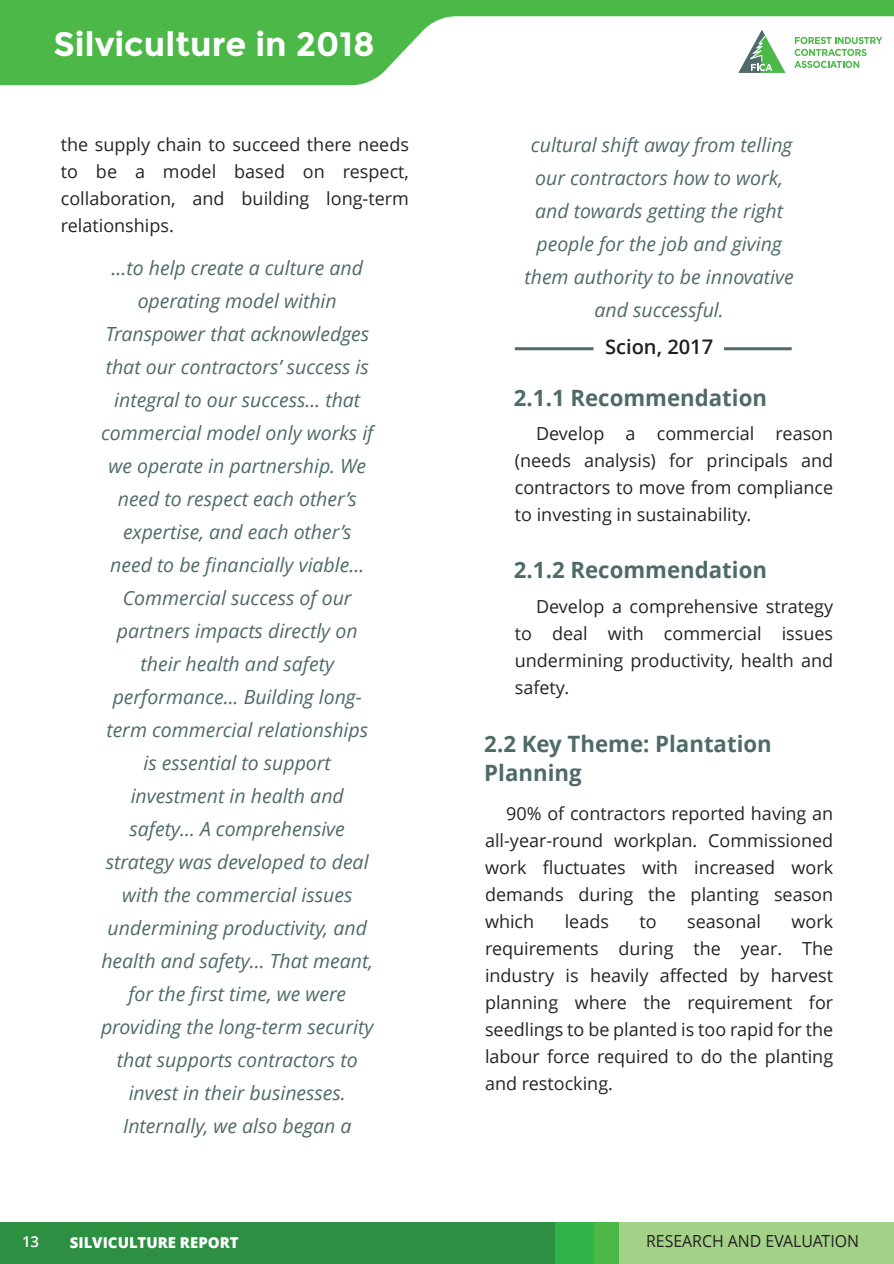
<style>
.page{position:relative;width:894px;height:1264px;background:#fff}
.page>*{position:absolute;margin:0;border:0;box-sizing:border-box;transform-origin:0 0}
.t1{font:700 33.75px "Montserrat";color:#fff}
.t2{font:700 22.5px/28.3px "Open Sans";color:#506a6a}
.t3{font:600 20.1px "Open Sans";color:#231f20}
.t4{font:italic 19.5px/33px "Open Sans";color:#506a6a;text-align:center}
.t5{font:18px/27px "Open Sans";color:#262423;text-align:justify}
.t6{font:16.65px "Open Sans";color:#231f20;scale:.95 1}
.t7{font:800 15px "Open Sans";color:#fff}
.t8{font:600 15px "Open Sans";color:#fff}
</style>
<div class="page">
<svg style="left:0;top:0;width:893px;height:85px;fill:#4cb848"></svg>
<svg style="left:794px;top:37px;width:88px;height:31px"></svg>
<svg style="left:738px;top:30px;width:47px;height:43px"></svg>
<div style="left:0;top:1222px;width:893px;height:41px;background:#2d8f42"></div>
<div style="left:555px;top:1222px;width:338px;height:41px;background:#32b34a"></div>
<div style="left:594px;top:1222px;width:299px;height:41px;background:#4cb848"></div>
<div style="left:619px;top:1222px;width:274px;height:41px;background:#a3d187"></div>
<hr style="left:724px;top:347px;width:67px;height:3px;background:#506a6a">
<hr style="left:515px;top:347px;width:78px;height:3px;background:#506a6a">
<h1 class="t1" style="left:53px;top:23px;width:323px">Silviculture in 2018</h1>
<p class="t5" style="left:61px;top:132px;width:350px">the supply chain to succeed there needs to be a model based on respect, collaboration, and building long-term relationships.</p>
<p class="t4" style="left:101px;top:253px;width:274px">…to help create a culture and operating model within<br>Transpower that acknowledges that our contractors’ success is integral to our success… that commercial model only works if we operate in partnership. We need to respect each other’s expertise, and each other’s need to be financially viable…<br>Commercial success of our partners impacts directly on their health and safety performance... Building long&shy;term commercial relationships is essential to support investment in health and safety… A comprehensive strategy was developed to deal with the commercial issues undermining productivity, and health and safety… That meant, for the first time, we were providing the long-term security that supports contractors to invest in their businesses.<br>Internally, we also began a</p>
<p class="t8" style="left:22px;top:1235px;width:19px">13</p>
<p class="t7" style="left:70px;top:1236px;width:170px">SILVICULTURE REPORT</p>
<p class="t4" style="left:524px;top:130px;width:271px">cultural shift away from telling our contractors how to work, and towards getting the right people for the job and giving them authority to be innovative and successful.</p>
<p class="t3" style="left:605px;top:338px;width:110px">Scion, 2017</p>
<p class="t2" style="left:514px;top:385px;width:254px">2.1.1 Recommendation</p>
<p class="t5" style="left:515px;top:422px;width:320px;text-indent:21px">Develop a commercial reason (needs analysis) for principals and contractors to move from compliance to investing in sustainability.</p>
<p class="t2" style="left:514px;top:558px;width:254px">2.1.2 Recommendation</p>
<p class="t5" style="left:515px;top:594px;width:320px;text-indent:21px">Develop a comprehensive strategy to deal with commercial issues undermining productivity, health and safety.</p>
<p class="t2" style="left:484px;top:732px;width:289px">2.2 Key Theme: Plantation<br>Planning</p>
<p class="t5" style="left:485px;top:802px;width:350px;text-indent:21px">90% of contractors reported having an all-year-round workplan. Commissioned work fluctuates with increased work demands during the planting season which</p>
<p class="t5" style="left:485px;top:910px;width:350px;text-indent:306px">work requirements during the year. The industry is heavily affected by harvest planning where the requirement for seedlings to be planted is too rapid for the labour force required to do the planting and restocking.</p>
<p class="t5" style="left:564px;top:910px;width:46px">leads</p>
<p class="t5" style="left:639px;top:910px;width:19px">to</p>
<p class="t5" style="left:687px;top:910px;width:75px">seasonal</p>
<p class="t6" style="left:646px;top:1234px;width:226px">RESEARCH AND EVALUATION</p>
</div>
